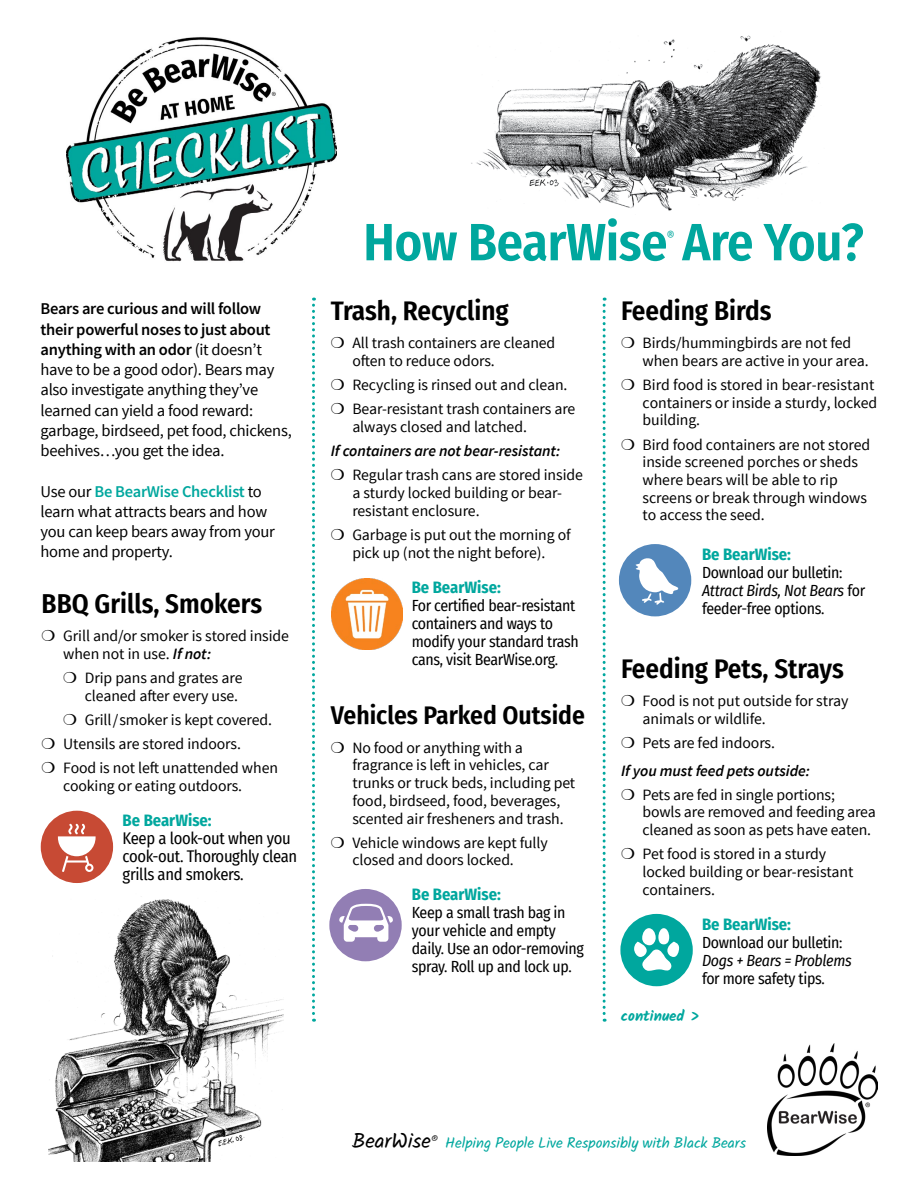
<style>
.page{position:relative;width:918px;height:1188px;background:#fff}
.page>*{position:absolute;margin:0;border:0;box-sizing:border-box;transform-origin:0 0}
.t1{font:600 52.5px "Fira Sans Condensed";letter-spacing:-.01em;color:#00a79e}
.category{font:600 27px "Fira Sans Condensed";color:#000}
.category-2{font:600 25.5px "Fira Sans Condensed";color:#000}
.t2{font:16.5px/20.2px "Source Sans Pro";letter-spacing:-.015em;color:#000}
.BeBearWise_text{font:16.5px/18px "Fira Sans Condensed";letter-spacing:-.02em;color:#000}
.Be_BearWise_heading{font:700 16.5px "Fira Sans Condensed";color:#00a79e}
.checkbox_text{font:15.75px/17.7px "Source Sans Pro";letter-spacing:-.005em;color:#000}
.sub_indent{font:15.75px/17.7px "Source Sans Pro";letter-spacing:-.005em;color:#000}
.BeBearWise_text-2{font:15.75px/18px "Fira Sans Condensed";letter-spacing:-.02em;color:#000}
.checkbox_text-2{font:italic 600 15.75px "Source Sans Pro";letter-spacing:-.005em;color:#000}
.t3{font:15px "Kalam";letter-spacing:-.005em;color:#00a79e}
.body{font:700 15px "Kalam";letter-spacing:-.005em;color:#00a79e}
.t4{font:13.5px "Fira Sans Condensed";color:#00a79e}
.s1{font-weight:600}
.s2{font-weight:600;color:#00a79e}
.s3{font-weight:600;font-style:italic}
.s4{font-style:italic}
.s5{font-size:21px;color:#000}
</style>
<div class="page">
<img style="left:67px;top:37px;width:270px;height:225px">
<img style="left:331px;top:579px;width:71px;height:71px">
<div style="left:619px;top:544px;width:72px;height:72px;background:#5387bb;border-radius:50%"></div>
<svg style="left:636px;top:558px;width:43px;height:47px"></svg>
<div style="left:620px;top:914px;width:73px;height:72px;background:#00a79e;border-radius:50%"></div>
<div style="left:667px;top:942px;width:12px;height:15px;background:#fff;border-radius:6px"></div>
<svg style="left:634px;top:928px;width:37px;height:43px"></svg>
<img style="left:49px;top:899px;width:235px;height:262px">
<div style="left:41px;top:811px;width:72px;height:72px;background:#c74a34;border-radius:50%"></div>
<svg style="left:58px;top:824px;width:38px;height:48px"></svg>
<div style="left:329px;top:889px;width:73px;height:72px;background:#927eb4;border-radius:50%"></div>
<svg style="left:339px;top:904px;width:54px;height:38px"></svg>
<img style="left:471px;top:35px;width:350px;height:176px">
<img style="left:768px;top:1044px;width:110px;height:111px">
<svg style="left:312px;top:298px;width:3px;height:724px"></svg>
<svg style="left:603px;top:298px;width:3px;height:724px"></svg>
<p class="t2" style="left:40px;top:299px;width:253px"><span class="s1">Bears are curious and will follow their powerful noses to just about anything with an odor</span> (it doesn’t have to be a good odor). Bears may also investigate anything they’ve learned can yield a food reward: garbage, birdseed, pet food, chickens, beehives…you get the idea.</p>
<p class="t2" style="left:40px;top:481px;width:236px">Use our <span class="s2">Be BearWise Checklist</span> to learn what attracts bears and how you can keep bears away from your home and property.</p>
<h2 class="category" style="left:42px;top:581px;width:222px">BBQ Grills, Smokers</h2>
<p class="checkbox_text" style="left:63px;top:627px;width:227px">Grill and/or smoker is stored inside when not in use. <span class="s3">If not:</span></p>
<p class="sub_indent" style="left:85px;top:669px;width:159px">Drip pans and grates are cleaned after every use.</p>
<p class="sub_indent" style="left:85px;top:711px;width:189px">Grill/smoker is kept covered.</p>
<p class="checkbox_text" style="left:63px;top:735px;width:179px">Utensils are stored indoors.</p>
<p class="checkbox_text" style="left:63px;top:759px;width:216px">Food is not left unattended when cooking or eating outdoors.</p>
<p class="Be_BearWise_heading" style="left:123px;top:806px;width:91px">Be BearWise:</p>
<p class="BeBearWise_text" style="left:123px;top:829px;width:176px">Keep a look-out when you cook-out. Thoroughly clean grills and smokers.</p>
<h1 class="t1" style="left:363px;top:199px;width:502px">How BearWise Are You?</h1>
<h1 class="t4" style="left:667px;top:226px;width:9px">®</h1>
<h2 class="category" style="left:331px;top:288px;width:180px">Trash, Recycling</h2>
<p class="checkbox_text" style="left:352px;top:335px;width:205px">All trash containers are cleaned often to reduce odors.</p>
<p class="checkbox_text" style="left:352px;top:376px;width:217px">Recycling is rinsed out and clean.</p>
<p class="checkbox_text" style="left:352px;top:401px;width:225px">Bear-resistant trash containers are always closed and latched.</p>
<p class="checkbox_text-2" style="left:331px;top:441px;width:231px">If containers are not bear-resistant:</p>
<p class="sub_indent" style="left:352px;top:467px;width:232px">Regular trash cans are stored inside a sturdy locked building or bear&shy;resistant enclosure.</p>
<p class="sub_indent" style="left:352px;top:526px;width:220px">Garbage is put out the morning of pick up (not the night before).</p>
<p class="Be_BearWise_heading" style="left:412px;top:573px;width:91px">Be BearWise:</p>
<p class="BeBearWise_text-2" style="left:412px;top:596px;width:169px">For certified bear-resistant containers and ways to modify your standard trash cans, visit BearWise.org.</p>
<h2 class="category-2" style="left:331px;top:695px;width:256px">Vehicles Parked Outside</h2>
<p class="checkbox_text" style="left:352px;top:739px;width:224px">No food or anything with a fragrance is left in vehicles, car trunks or truck beds, including pet food, birdseed, food, beverages, scented air fresheners and trash.</p>
<p class="checkbox_text" style="left:352px;top:834px;width:197px">Vehicle windows are kept fully closed and doors locked.</p>
<p class="Be_BearWise_heading" style="left:412px;top:881px;width:91px">Be BearWise:</p>
<p class="BeBearWise_text-2" style="left:412px;top:903px;width:174px">Keep a small trash bag in your vehicle and empty daily. Use an odor-removing spray. Roll up and lock up.</p>
<h2 class="category" style="left:621px;top:288px;width:152px">Feeding Birds</h2>
<p class="checkbox_text" style="left:643px;top:334px;width:228px">Birds/hummingbirds are not fed when bears are active in your area.</p>
<p class="checkbox_text" style="left:643px;top:376px;width:236px">Bird food is stored in bear-resistant containers or inside a sturdy, locked building.</p>
<p class="checkbox_text" style="left:643px;top:436px;width:229px">Bird food containers are not stored inside screened porches or sheds where bears will be able to rip screens or break through windows to access the seed.</p>
<p class="Be_BearWise_heading" style="left:702px;top:540px;width:91px">Be BearWise:</p>
<p class="BeBearWise_text-2" style="left:702px;top:563px;width:165px">Download our bulletin:<br><span class="s4">Attract Birds, Not Bears</span> for feeder-free options.</p>
<h2 class="category" style="left:621px;top:646px;width:224px">Feeding Pets, Strays</h2>
<p class="checkbox_text" style="left:643px;top:692px;width:207px">Food is not put outside for stray animals or wildlife.</p>
<p class="checkbox_text" style="left:643px;top:734px;width:134px">Pets are fed indoors.</p>
<p class="checkbox_text-2" style="left:621px;top:760px;width:190px">If you must feed pets outside:</p>
<p class="sub_indent" style="left:643px;top:786px;width:235px">Pets are fed in single portions; bowls are removed and feeding area cleaned as soon as pets have eaten.</p>
<p class="sub_indent" style="left:643px;top:845px;width:212px">Pet food is stored in a sturdy locked building or bear-resistant containers.</p>
<p class="Be_BearWise_heading" style="left:702px;top:910px;width:91px">Be BearWise:</p>
<p class="BeBearWise_text-2" style="left:702px;top:933px;width:151px">Download our bulletin:<br><span class="s4">Dogs + Bears = Problems </span>for more safety tips.</p>
<p class="body" style="left:621px;top:1007px;width:80px">continued &gt;</p>
<p class="t3" style="left:352px;top:1132px;width:395px"><span class="s5">BearWise</span><sup>®</sup> Helping People Live Responsibly with Black Bears</p>
</div>
